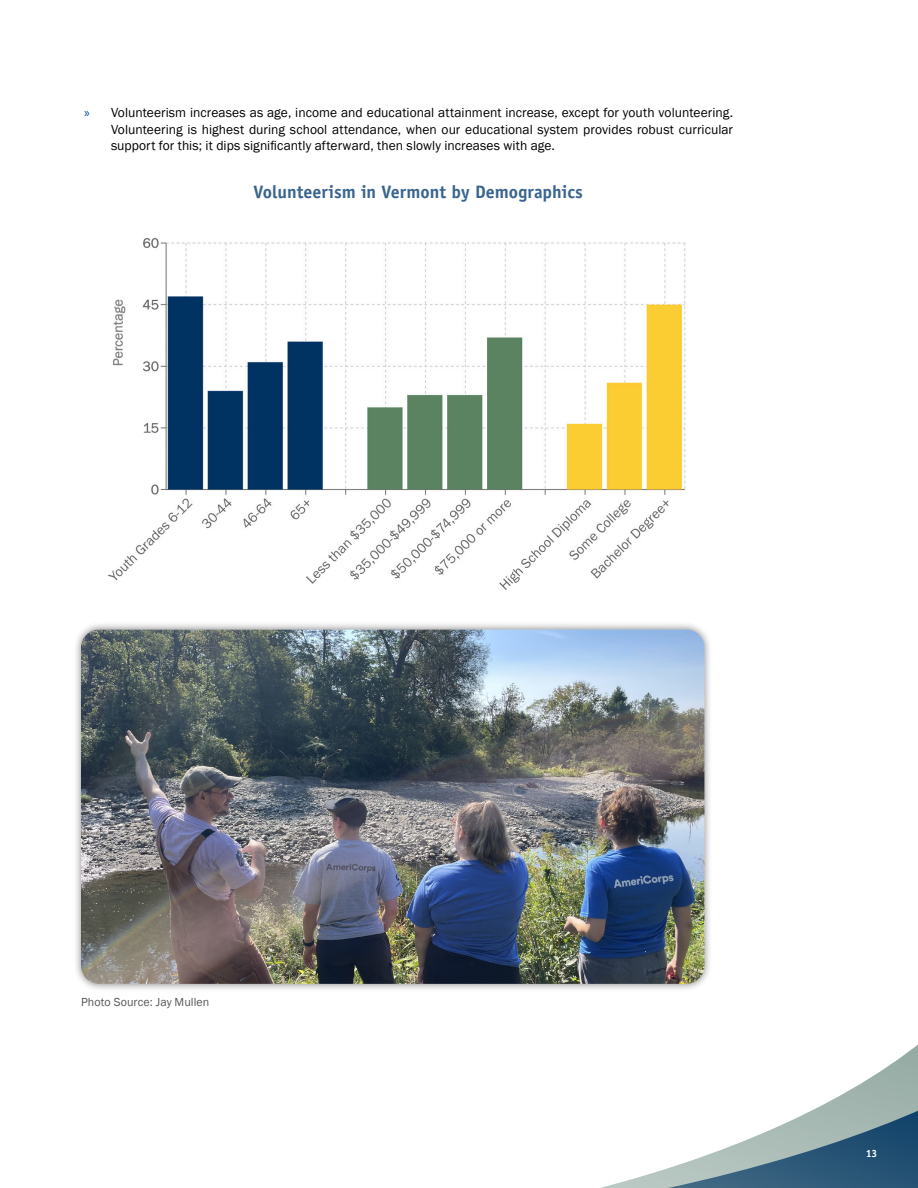
<style>
.page{position:relative;width:918px;height:1188px;background:#fff}
.page>*{position:absolute;margin:0;border:0;box-sizing:border-box;transform-origin:0 0}
.t1{font:700 18px "Officina Sans Std";color:#3a658f}
.t2{font:13.5px/16.2px "Franklin Gothic";letter-spacing:.005em;color:#000;text-align:justify}
.Body{font:12px "Franklin Gothic";letter-spacing:.01em;color:#57585a}
.t3{font:700 10.5px "Officina Sans Std";color:#fff}
.s1{font-family:"Myriad Pro";color:#0040a6}
</style>
<div class="page">
<svg style="left:600px;top:1044px;width:318px;height:144px"></svg>
<img style="left:108px;top:238px;width:578px;height:352px">
<div style="left:73px;top:621px;width:640px;height:371px;background:#231f20;opacity:.55"></div>
<img style="left:81px;top:630px;width:623px;height:354px">
<p class="t2" style="left:111px;top:105px;width:624px;text-indent:-27px"><span class="s1">»</span> Volunteerism increases as age, income and educational attainment increase, except for youth volunteering.<br>Volunteering is highest during school attendance, when our educational system provides robust curricular support for this; it dips significantly afterward, then slowly increases with age.</p>
<p class="t1" style="left:254px;top:180px;width:331px">Volunteerism in Vermont by Demographics</p>
<p class="Body" style="left:81px;top:995px;width:130px">Photo Source: Jay Mullen</p>
<p class="t3" style="left:866px;top:1146px;width:13px">13</p>
</div>
